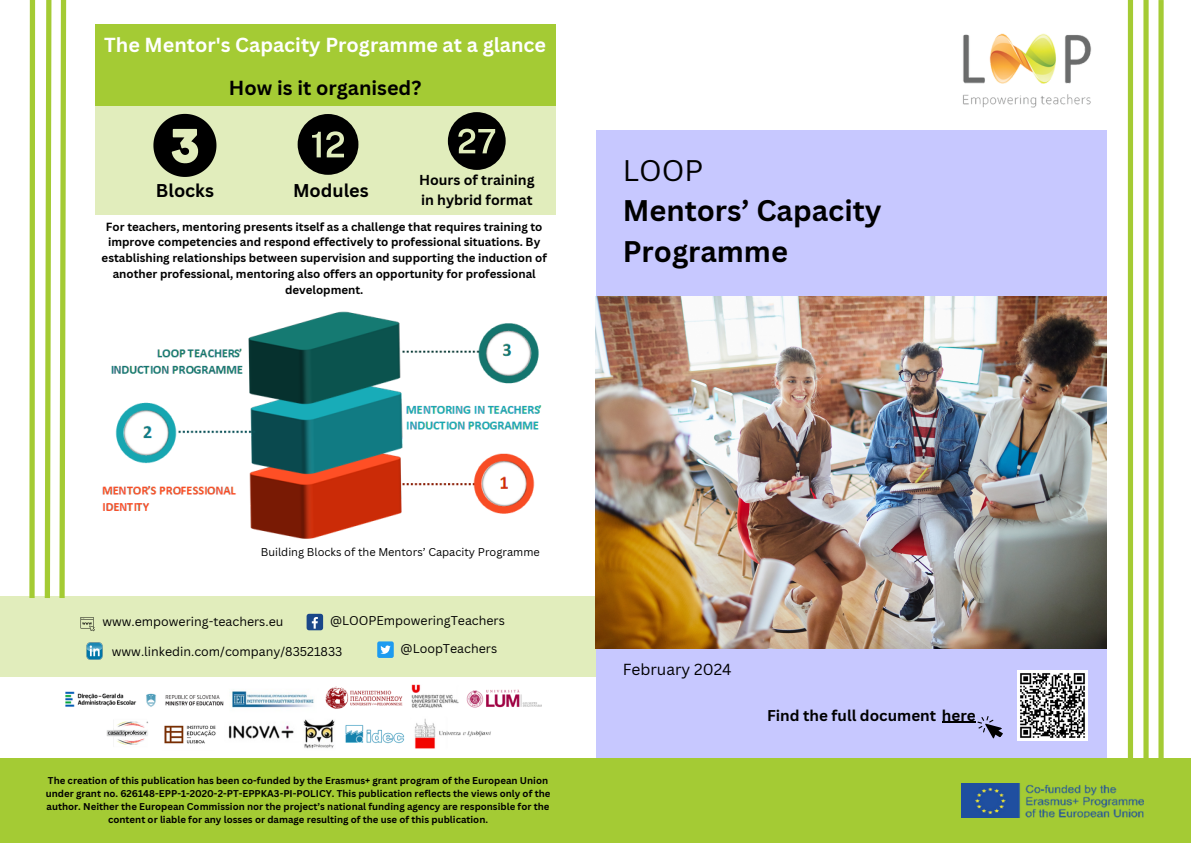
<style>
.page{position:relative;width:1191px;height:843px;background:#fff}
.page>*{position:absolute;margin:0;border:0;box-sizing:border-box;transform-origin:0 0}
.t1{font:700 29px/40.5px "Canva Sans";color:#000}
.t2{font:700 19.8px "Canva Sans";color:#fff}
.t3{font:700 19.8px "Canva Sans";color:#000}
.t4{font:700 18px "Canva Sans";color:#000}
.t5{font:15.6px "Canva Sans";color:#000}
.t6{font:700 15.2px "Canva Sans";color:#000}
.t7{font:700 14px "Canva Sans";color:#000}
.t8{font:12.4px "Canva Sans";color:#000}
.t9{font:700 11.5px/15.8px "Canva Sans";color:#000;text-align:center}
.t10{font:11px "Canva Sans";color:#000}
.t11{font:700 9.6px/12.8px "Canva Sans";color:#000;text-align:center}
.s1{font-weight:400}
</style>
<div class="page">
<div style="left:95px;top:24px;width:461px;height:82px;background:#a4cb34"></div>
<div style="left:595px;top:130px;width:511px;height:636px;background:#c7c8ff"></div>
<div style="left:0;top:758px;width:1190px;height:84px;background:#a4cb34"></div>
<svg style="left:29px;top:0;width:38px;height:596px"></svg>
<img style="left:961px;top:783px;width:182px;height:34px">
<div style="left:0;top:596px;width:595px;height:80px;background:#e1edbc"></div>
<div style="left:96px;top:106px;width:460px;height:109px;background:#e1edbc"></div>
<svg style="left:153px;top:114px;width:63px;height:63px"></svg>
<div style="left:377px;top:641px;width:17px;height:16px;background:#1d9bf0;border-radius:2px"></div>
<svg style="left:380px;top:645px;width:10px;height:8px"></svg>
<div style="left:306px;top:613px;width:17px;height:17px;background:#1a4789;border-radius:3px"></div>
<svg style="left:312px;top:617px;width:6px;height:11px"></svg>
<svg style="left:81px;top:617px;width:14px;height:14px"></svg>
<img style="left:86px;top:642px;width:17px;height:16px">
<img style="left:963px;top:33px;width:128px;height:75px">
<img style="left:595px;top:297px;width:511px;height:351px">
<svg style="left:977px;top:716px;width:26px;height:23px"></svg>
<hr style="left:941px;top:721px;width:34px;height:1px;background:#000">
<div style="left:1127px;top:0;width:5px;height:760px;background:#a4cb34"></div>
<div style="left:1143px;top:0;width:5px;height:760px;background:#a4cb34"></div>
<div style="left:1158px;top:0;width:5px;height:760px;background:#a4cb34"></div>
<img style="left:65px;top:684px;width:476px;height:65px">
<img style="left:158px;top:719px;width:63px;height:30px">
<img style="left:141px;top:686px;width:83px;height:27px">
<svg style="left:297px;top:114px;width:61px;height:61px"></svg>
<svg style="left:448px;top:112px;width:57px;height:58px"></svg>
<img style="left:102px;top:311px;width:440px;height:228px">
<img style="left:1017px;top:670px;width:70px;height:69px">
<p class="t2" style="left:104px;top:31px;width:443px">The Mentor's Capacity Programme at a glance</p>
<p class="t3" style="left:229px;top:73px;width:194px">How is it organised?</p>
<p class="t4" style="left:156px;top:177px;width:60px">Blocks</p>
<h6 class="t4" style="left:293px;top:177px;width:77px">Modules</h6>
<p class="t7" style="left:419px;top:170px;width:117px">Hours of training</p>
<p class="t7" style="left:421px;top:190px;width:113px">in hybrid format</p>
<h5 class="t9" style="left:102px;top:218px;width:446px">For teachers, mentoring presents itself as a challenge that requires training to improve competencies and respond effectively to professional situations. By establishing relationships between supervision and supporting the induction of another professional, mentoring also offers an opportunity for professional development.</h5>
<p class="t1" style="left:622px;top:149px;width:260px"><span class="s1">LOOP<br></span>Mentors’ Capacity<br>Programme</p>
<p class="t10" style="left:261px;top:544px;width:280px">Building Blocks of the Mentors’ Capacity Programme</p>
<p class="t8" style="left:102px;top:612px;width:182px">www.empowering-teachers.eu</p>
<p class="t8" style="left:330px;top:611px;width:176px">@LOOPEmpoweringTeachers</p>
<p class="t8" style="left:112px;top:642px;width:232px">www.linkedin.com/company/83521833</p>
<h2 class="t8" style="left:400px;top:639px;width:98px">@LoopTeachers</h2>
<h3 class="t11" style="left:46px;top:774px;width:506px">The creation of this publication has been co-funded by the Erasmus+ grant program of the European Union under grant no. 626148-EPP-1-2020-2-PT-EPPKA3-PI-POLICY. This publication reflects the views only of the author. Neither the European Commission nor the project’s national funding agency are responsible for the content or liable for any losses or damage resulting of the use of this publication.</h3>
<h6 class="t5" style="left:622px;top:658px;width:110px">February 2024</h6>
<p class="t6" style="left:767px;top:704px;width:210px">Find the full document here</p>
</div>
